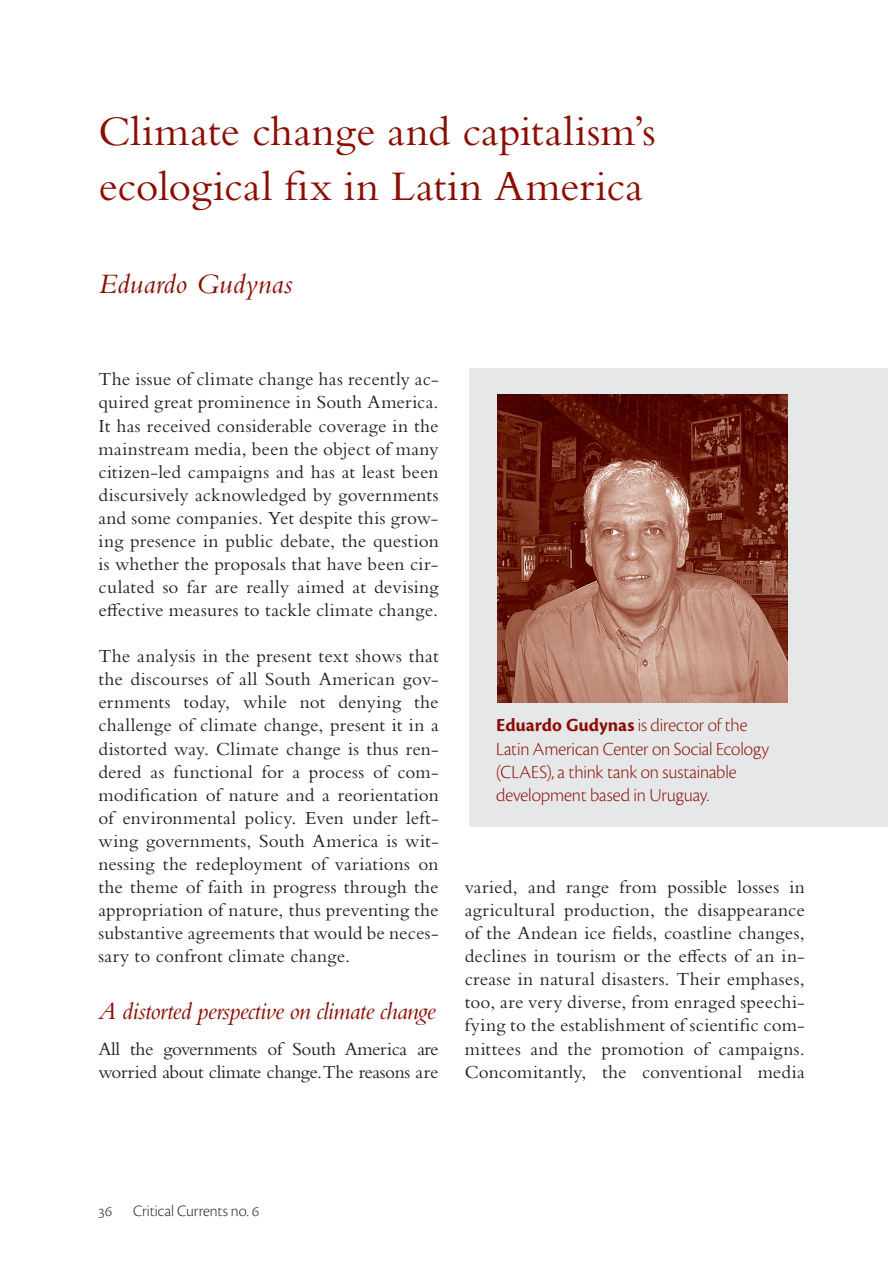
<style>
.page{position:relative;width:893px;height:1263px;background:#fff}
.page>*{position:absolute;margin:0;border:0;box-sizing:border-box;transform-origin:0 0}
.t1{font:43.95px/54.9px "Bembo Std";letter-spacing:.005em;color:#8b0e04}
.t2{font:italic 29.25px "Bembo Std";color:#8b0e04}
.t3{font:italic 25.65px "Bembo Std";letter-spacing:-.03em;color:#8b0e04}
.t4{font:19.2px/23.1px "Bembo Std";color:#231f20;text-align:justify}
.t5{font:19.2px/23.1px "Cronos Pro Lt Disp";letter-spacing:-.005em;color:#8b0e04}
.t6{font:19.2px/23.1px "Bembo Std";letter-spacing:-.02em;color:#231f20}
.t7{font:16.5px "Cronos Pro Lt Disp";color:#231f20}
.s1{font-family:"Cronos Pro";font-weight:700}
</style>
<div class="page">
<div style="left:470px;top:368px;width:418px;height:459px;background:#e6e7e8"></div>
<img style="left:497px;top:394px;width:290px;height:308px">
<h1 class="t1" style="left:98px;top:108px;width:558px">Climate change and capitalism’s ecological fix in Latin America</h1>
<h2 class="t2" style="left:98px;top:273px;width:196px">Eduardo Gudynas</h2>
<p class="t4" style="left:98px;top:370px;width:342px">The issue of climate change has recently ac&shy;quired great prominence in South America.<br>It has received considerable coverage in the mainstream media, been the object of many citizen-led campaigns and has at least been discursively acknowledged by governments and some companies. Yet despite this grow&shy;ing presence in public debate, the question is whether the proposals that have been cir&shy;culated so far are really aimed at devising effective measures to tackle climate change.</p>
<p class="t4" style="left:98px;top:646px;width:342px">The analysis in the present text shows that the discourses of all South American gov&shy;ernments today, while not denying the challenge of climate change, present it in a distorted way. Climate change is thus ren&shy;dered as functional for a process of com&shy;modification of nature and a reorientation of environmental policy. Even under left&shy;wing governments, South America is wit&shy;nessing the redeployment of variations on the theme of faith in progress through the appropriation of nature, thus preventing the substantive agreements that would be neces&shy;sary to confront climate change.</p>
<h3 class="t3" style="left:98px;top:1001px;width:338px">A distorted perspective on climate change</h3>
<p class="t6" style="left:98px;top:1039px;width:342px">All the governments of South America are worried about climate change.The reasons are</p>
<p class="t5" style="left:496px;top:715px;width:274px"><span class="s1">Eduardo Gudynas</span> is director of the Latin American Center on Social Ecology (CLAES), a think tank on sustainable development based in Uruguay.</p>
<p class="t4" style="left:464px;top:877px;width:342px">varied, and range from possible losses in agricultural production, the disappearance of the Andean ice fields, coastline changes, declines in tourism or the effects of an in&shy;crease in natural disasters. Their emphases, too, are very diverse, from enraged speechi&shy;fying to the establishment of scientific com&shy;mittees and the promotion of campaigns.<br>Concomitantly, the conventional media</p>
<p class="t7" style="left:98px;top:1205px;width:15px">36</p>
<p class="t7" style="left:133px;top:1205px;width:128px">Critical Currents no. 6</p>
</div>
